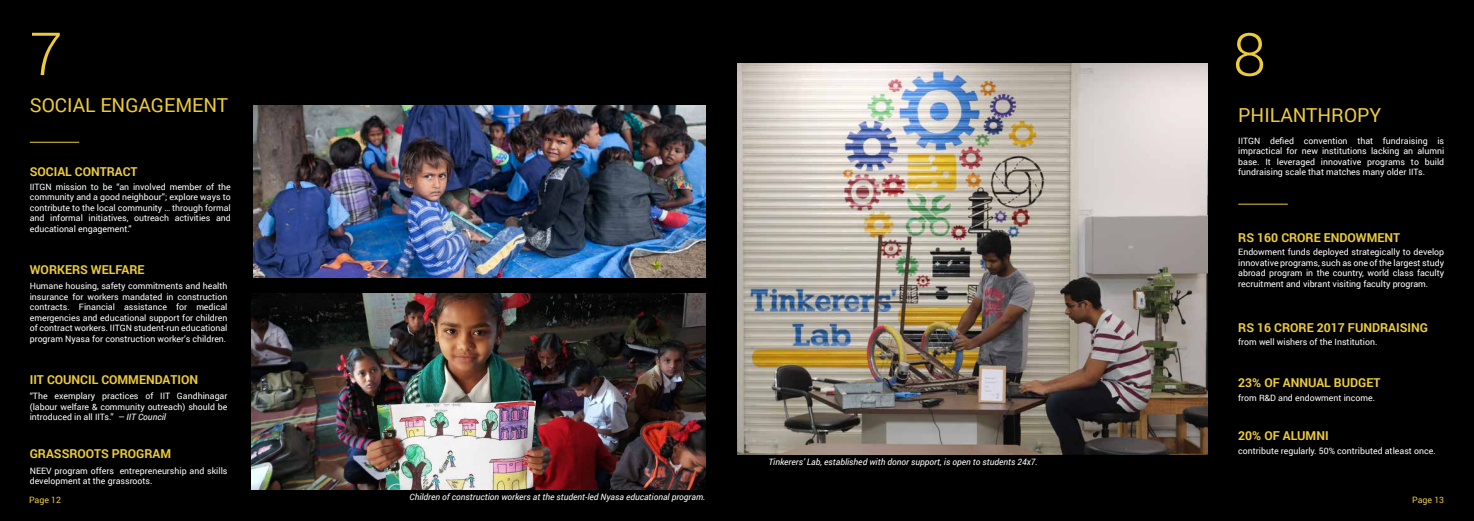
<style>
.page{position:relative;width:1474px;height:521px;background:#fff}
.page>*{position:absolute;margin:0;border:0;box-sizing:border-box;transform-origin:0 0}
.t1{font:300 59.5px "Roboto";color:#edcc39}
.t2{font:19.25px "Roboto";color:#edcc39}
.t3{font:700 12.25px "Roboto";color:#edcc39}
.t4{font:8.75px/10.5px "Roboto";color:#fff;text-align:justify}
.t5{font:italic 8.75px "Roboto";color:#fff}
.t6{font:8.75px "Roboto";color:#edcc39}
.s1{font-style:italic}
</style>
<div class="page">
<div style="left:0;top:0;width:737px;height:521px;background:#000"></div>
<div style="left:737px;top:0;width:736px;height:521px;background:#000"></div>
<img style="left:252px;top:293px;width:453px;height:196px">
<img style="left:253px;top:106px;width:452px;height:171px">
<img style="left:737px;top:63px;width:470px;height:391px">
<hr style="left:30px;top:142px;width:49px;height:1px;background:#edcc39">
<hr style="left:1238px;top:204px;width:49px;height:1px;background:#edcc39">
<h1 class="t1" style="left:30px;top:13px;width:34px">7</h1>
<h2 class="t2" style="left:30px;top:91px;width:200px">SOCIAL ENGAGEMENT</h2>
<h3 class="t3" style="left:30px;top:163px;width:109px">SOCIAL CONTRACT</h3>
<p class="t4" style="left:30px;top:181px;width:202px">IITGN mission to be “an involved member of the community and a good neighbour”; explore ways to contribute to the local community … through formal and informal initiatives, outreach activities and educational engagement.”</p>
<h3 class="t3" style="left:30px;top:261px;width:116px">WORKERS WELFARE</h3>
<p class="t4" style="left:30px;top:281px;width:199px">Humane housing, safety commitments and health insurance for workers mandated in construction contracts. Financial assistance for medical emergencies and educational support for children of contract workers. IITGN student-run educational program Nyasa for construction worker’s children.</p>
<h3 class="t3" style="left:30px;top:371px;width:170px">IIT COUNCIL COMMENDATION</h3>
<p class="t4" style="left:30px;top:390px;width:199px">“The exemplary practices of IIT Gandhinagar (labour welfare &amp; community outreach) should be introduced in all IITs.” <span class="s1">— IIT Council</span></p>
<h3 class="t3" style="left:30px;top:445px;width:143px">GRASSROOTS PROGRAM</h3>
<p class="t4" style="left:30px;top:465px;width:199px">NEEV program offers entrepreneurship and skills development at the grassroots.</p>
<p class="t5" style="left:768px;top:456px;width:271px">Tinkerers’ Lab, established with donor support, is open to students 24x7.</p>
<h1 class="t1" style="left:1232px;top:13px;width:34px">8</h1>
<h2 class="t2" style="left:1238px;top:102px;width:144px">PHILANTHROPY</h2>
<p class="t4" style="left:1238px;top:135px;width:207px">IITGN defied convention that fundraising is impractical for new institutions lacking an alumni base. It leveraged innovative programs to build fundraising scale that matches many older IITs.</p>
<h3 class="t3" style="left:1238px;top:229px;width:163px">RS 160 CRORE ENDOWMENT</h3>
<p class="t4" style="left:1238px;top:247px;width:207px">Endowment funds deployed strategically to develop innovative programs, such as one of the largest study abroad program in the country, world class faculty recruitment and vibrant visiting faculty program.</p>
<h3 class="t3" style="left:1238px;top:319px;width:191px">RS 16 CRORE 2017 FUNDRAISING</h3>
<p class="t4" style="left:1238px;top:336px;width:141px">from well wishers of the Institution.</p>
<h3 class="t3" style="left:1238px;top:374px;width:144px">23% OF ANNUAL BUDGET</h3>
<p class="t4" style="left:1238px;top:392px;width:138px">from R&amp;D and endowment income.</p>
<h3 class="t3" style="left:1238px;top:427px;width:92px">20% OF ALUMNI</h3>
<p class="t4" style="left:1238px;top:445px;width:199px">contribute regularly. 50% contributed atleast once.</p>
<p class="t5" style="left:409px;top:490px;width:297px">Children of construction workers at the student-led Nyasa educational program.</p>
<p class="t6" style="left:29px;top:494px;width:34px">Page 12</p>
<p class="t6" style="left:1412px;top:494px;width:34px">Page 13</p>
</div>
